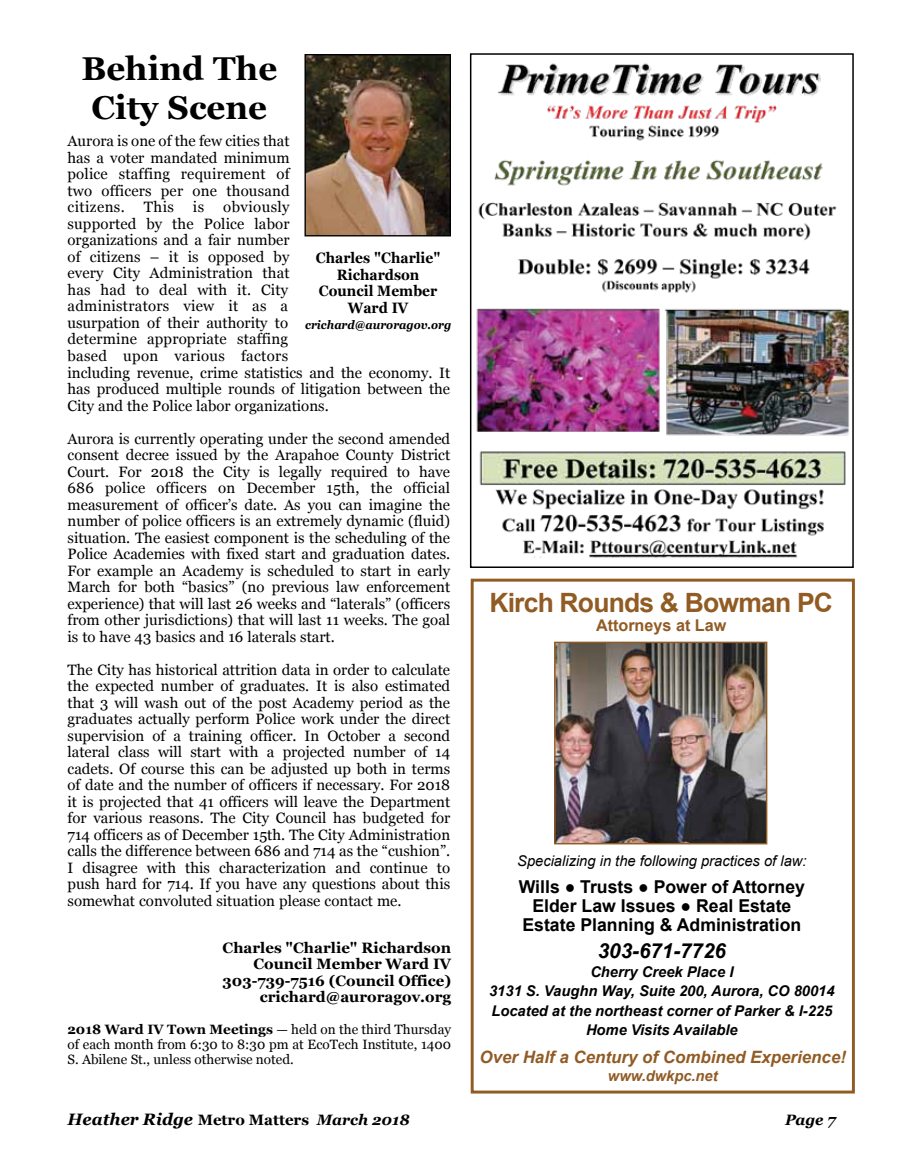
<style>
.page{position:relative;width:905px;height:1175px;background:#fff}
.page>*{position:absolute;margin:0;border:0;box-sizing:border-box;transform-origin:0 0}
.t1{font:700 33px/39.6px "Georgia";color:#000;text-align:center}
.t2{font:700 26.55px "Arial";letter-spacing:-.03em;color:#915b24}
.t3{font:italic 700 20.7px "Arial";color:#000}
.t4{font:700 17.7px/19.2px "Arial";color:#000;text-align:center}
.t5{font:italic 700 16.95px "Arial";color:#915b24}
.t6{font:italic 700 16.5px "Georgia";color:#000}
.t7{font:700 16.2px "Arial";color:#915b24}
.t8{font:15px/16.5px "Georgia";color:#000;text-align:justify}
.t9{font:700 15px/16.5px "Georgia";color:#000;text-align:right}
.t10{font:700 15px/16.5px "Georgia";color:#000;text-align:center;scale:.92 1}
.t11{font:italic 700 15px "Georgia";color:#000}
.t12{font:italic 700 14.85px/19.2px "Arial";color:#000;text-align:center}
.t13{font:italic 14.85px "Arial";color:#000}
.t14{font:italic 700 14.85px "Arial";color:#915b24}
.t15{font:13.5px/15px "Georgia";color:#000;text-align:justify}
.t16{font:italic 700 12px "Georgia";color:#000;scale:.92 1}
.s1{font-weight:700}
.s2{font-family:"Georgia"}
.s3{font-style:normal;font-size:15px}
.s4{font-size:15px}
</style>
<div class="page">
<img style="left:306px;top:56px;width:143px;height:178px">
<div style="left:304px;top:54px;width:147px;height:182px;border:1px solid #000"></div>
<img style="left:476px;top:63px;width:373px;height:495px">
<div style="left:470px;top:53px;width:383px;height:515px;border:2px solid #000"></div>
<div style="left:470px;top:578px;width:384px;height:515px;border:3px solid #915b24"></div>
<img style="left:556px;top:643px;width:209px;height:199px">
<div style="left:554px;top:641px;width:213px;height:203px;border:1px solid #915b24"></div>
<h1 class="t1" style="left:81px;top:49px;width:197px">Behind The<br>City Scene</h1>
<p class="t8" style="left:68px;top:133px;width:224px">Aurora is one of the few cities that has a voter mandated minimum police staffing requirement of two officers per one thousand citizens.</p>
<p class="t8" style="left:68px;top:199px;width:384px;text-align:left;text-indent:156px">obviously<br>supported by the Police labor<br>organizations and a fair number<br>of citizens – it is opposed by<br>every City Administration that<br>has had to deal with it. City<br>administrators view it as a<br>usurpation of their authority to<br>determine appropriate staffing<br>based upon various factors<br>including revenue, crime statistics and the economy. It has produced multiple rounds of litigation between the City and the Police labor organizations.</p>
<p class="t8" style="left:68px;top:430px;width:384px">Aurora is currently operating under the second amended consent decree issued by the Arapahoe County District Court. For 2018 the City is legally required to have 686 police officers on December 15th, the official measurement of officer’s date. As you can imagine the number of police officers is an extremely dynamic (fluid) situation. The easiest component is the scheduling of the Police Academies with fixed start and graduation dates.<br>For example an Academy is scheduled to start in early March for both “basics” (no previous law enforcement experience) that will last 26 weeks and “laterals” (officers from other jurisdictions) that will last 11 weeks. The goal is to have 43 basics and 16 laterals start.</p>
<p class="t8" style="left:68px;top:661px;width:384px">The City has historical attrition data in order to calculate the expected number of graduates. It is also estimated that 3 will wash out of the post Academy period as the graduates actually perform Police work under the direct supervision of a training officer. In October a second lateral class will start with a projected number of 14 cadets. Of course this can be adjusted up both in terms of date and the number of officers if necessary. For 2018 it is projected that 41 officers will leave the Department for various reasons. The City Council has budgeted for 714 officers as of December 15th. The City Administration calls the difference between 686 and 714 as the “cushion”.<br>I disagree with this characterization and continue to push hard for 714. If you have any questions about this somewhat convoluted situation please contact me.</p>
<p class="t8" style="left:144px;top:199px;width:32px">This</p>
<p class="t8" style="left:193px;top:199px;width:13px">is</p>
<p class="t10" style="left:316px;top:250px;width:137px">Charles "Charlie"<br>Richardson<br>Council Member<br>Ward IV</p>
<p class="t16" style="left:305px;top:317px;width:160px">crichard@auroragov.org</p>
<p class="t9" style="left:222px;top:939px;width:230px">Charles "Charlie" Richardson<br>Council Member Ward IV<br>303-739-7516 (Council Office) crichard@auroragov.org</p>
<p class="t15" style="left:68px;top:1022px;width:385px"><span class="s1">2018 Ward IV Town Meetings</span> — held on the third Thursday of each month from 6:30 to 8:30 pm at EcoTech Institute, 1400<br>S. Abilene St., unless otherwise noted.</p>
<h2 class="t2" style="left:489px;top:584px;width:345px">Kirch Rounds &amp; Bowman PC</h2>
<p class="t7" style="left:596px;top:614px;width:132px">Attorneys at Law</p>
<p class="t13" style="left:517px;top:851px;width:291px">Specializing in the following practices of law:</p>
<p class="t4" style="left:518px;top:877px;width:288px">Wills <span class="s2">●</span> Trusts <span class="s2">●</span> Power of Attorney<br>Elder Law Issues <span class="s2">●</span> Real Estate<br>Estate Planning &amp; Administration</p>
<h3 class="t3" style="left:597px;top:936px;width:130px">303-671-7726</h3>
<p class="t12" style="left:489px;top:962px;width:347px">Cherry Creek Place I<br>3131 S. Vaughn Way, Suite 200, Aurora, CO 80014<br>Located at the northeast corner of Parker &amp; I-225<br>Home Visits Available</p>
<p class="t5" style="left:479px;top:1046px;width:368px">Over Half a Century of Combined Experience!</p>
<p class="t14" style="left:608px;top:1065px;width:111px">www.dwkpc.net</p>
<p class="t6" style="left:68px;top:1109px;width:343px">Heather Ridge <span class="s3">Metro Matters</span> <span class="s4">March 2018</span></p>
<p class="t11" style="left:785px;top:1110px;width:52px">Page 7</p>
</div>
